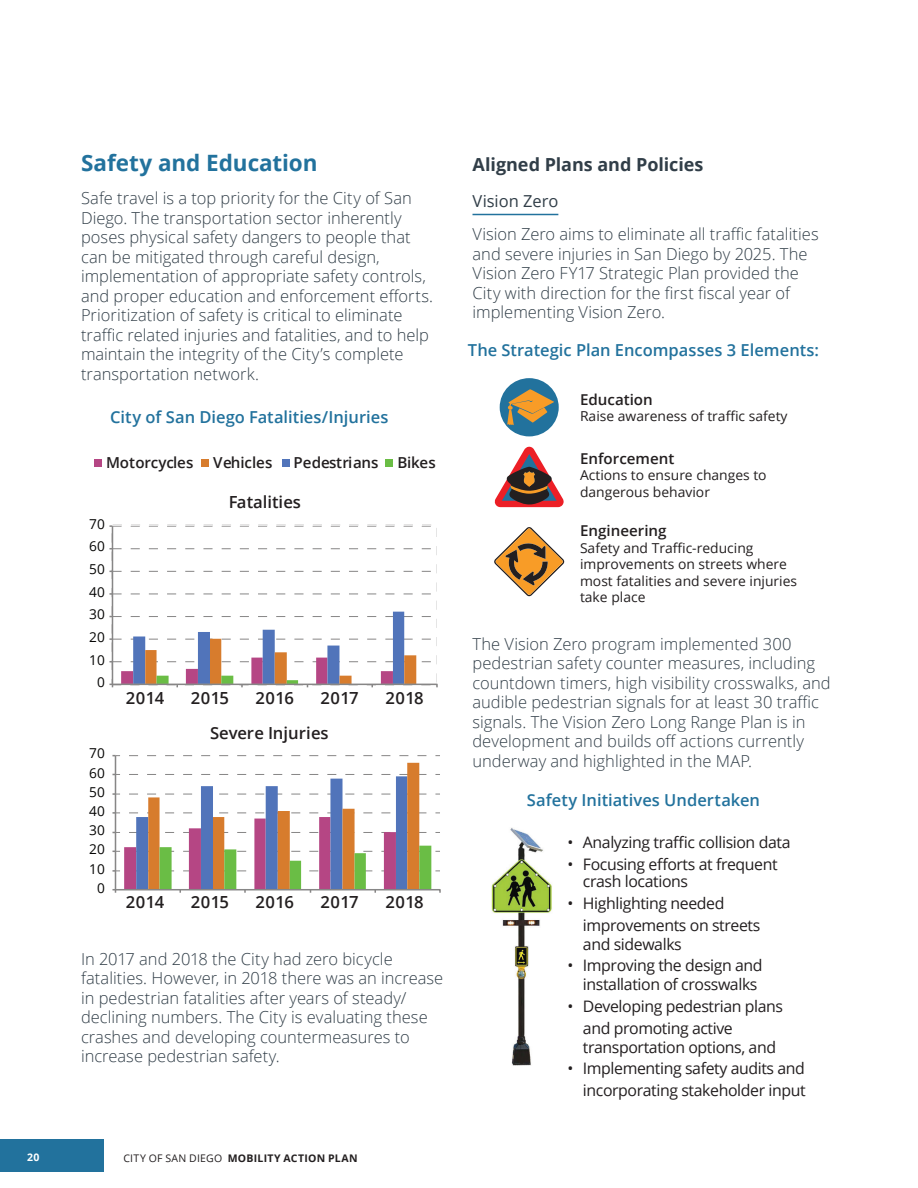
<style>
.page{position:relative;width:918px;height:1188px;background:#fff}
.page>*{position:absolute;margin:0;border:0;box-sizing:border-box;transform-origin:0 0}
.HEADING_1{font:700 22.5px "Open Sans";color:#22729d}
.HEADING_1-2{font:700 18px "Open Sans";letter-spacing:-.005em;color:#313e48}
.t1{font:600 16.65px "Open Sans";letter-spacing:.005em;color:#231f20}
.Body_Text{font:300 16.5px/19.5px "Open Sans";color:#313e48}
.HEADING_1-3{font:600 16.5px "Open Sans";color:#22729d}
.HEADING_3{font:16.5px "Open Sans";letter-spacing:-.005em;color:#313e48}
.t2{font:15.9px/21.6px "Open Sans";letter-spacing:-.025em;color:#231f20}
.t3{font:600 15.15px "Open Sans";letter-spacing:-.01em;color:#231f20}
.t4{font:600 15px "Open Sans";color:#231f20}
.t5{font:13.65px/16.5px "Open Sans";color:#231f20}
.t6{font:13.65px "Open Sans";letter-spacing:.03em;color:#050504}
.t7{font:700 10.5px "Open Sans";letter-spacing:.025em;color:#231f20}
.Page_Number_Left_A_B{font:700 10.5px "Open Sans";color:#fff}
.s1{font-weight:400}
</style>
<div class="page">
<div style="left:0;top:1139px;width:104px;height:33px;background:#22729d"></div>
<hr style="left:472px;top:214px;width:86px;height:1px;background:#22729d">
<div style="left:500px;top:378px;width:59px;height:58px;background:#22729d;border-radius:50%"></div>
<svg style="left:507px;top:389px;width:47px;height:36px"></svg>
<svg style="left:495px;top:447px;width:69px;height:60px"></svg>
<svg style="left:494px;top:527px;width:71px;height:70px"></svg>
<img style="left:491px;top:828px;width:61px;height:237px">
<hr style="left:112px;top:526px;width:1px;height:158px;background:#878686">
<svg style="left:109px;top:525px;width:322px;height:2px"></svg>
<svg style="left:109px;top:548px;width:328px;height:2px"></svg>
<svg style="left:109px;top:571px;width:328px;height:1px"></svg>
<svg style="left:109px;top:593px;width:322px;height:2px"></svg>
<svg style="left:109px;top:612px;width:329px;height:76px"></svg>
<svg style="left:129px;top:755px;width:311px;height:1px"></svg>
<hr style="left:115px;top:756px;width:1px;height:134px;background:#878686">
<svg style="left:112px;top:763px;width:329px;height:130px"></svg>
<div style="left:94px;top:459px;width:8px;height:8px;background:#b54684"></div>
<div style="left:201px;top:459px;width:8px;height:8px;background:#d77c2d"></div>
<div style="left:282px;top:459px;width:7px;height:8px;background:#5174ba"></div>
<div style="left:385px;top:459px;width:8px;height:8px;background:#6abd45"></div>
<p class="HEADING_1" style="left:81px;top:147px;width:238px">Safety and Education</p>
<p class="Body_Text" style="left:81px;top:188px;width:354px">Safe travel is a top priority for the City of San Diego. The transportation sector inherently poses physical safety dangers to people that can be mitigated through careful design, implementation of appropriate safety controls, and proper education and enforcement efforts.<br>Prioritization of safety is critical to eliminate traffic related injuries and fatalities, and to help maintain the integrity of the City’s complete transportation network.</p>
<p class="HEADING_1-3" style="left:110px;top:406px;width:280px">City of San Diego Fatalities/Injuries</p>
<p class="t3" style="left:106px;top:452px;width:89px">Motorcycles</p>
<p class="t3" style="left:213px;top:452px;width:61px">Vehicles</p>
<p class="t3" style="left:294px;top:452px;width:86px">Pedestrians</p>
<p class="t3" style="left:397px;top:452px;width:40px">Bikes</p>
<p class="t6" style="left:89px;top:514px;width:18px">70</p>
<p class="t6" style="left:89px;top:537px;width:18px">60</p>
<p class="t6" style="left:89px;top:560px;width:18px">50</p>
<p class="t6" style="left:89px;top:582px;width:18px">40</p>
<p class="t6" style="left:89px;top:605px;width:18px">30</p>
<p class="t6" style="left:89px;top:628px;width:18px">20</p>
<p class="t6" style="left:89px;top:650px;width:18px">10</p>
<p class="t6" style="left:97px;top:673px;width:9px">0</p>
<p class="t6" style="left:89px;top:744px;width:18px">70</p>
<p class="t6" style="left:89px;top:763px;width:18px">60</p>
<p class="t6" style="left:89px;top:783px;width:18px">50</p>
<p class="t6" style="left:89px;top:802px;width:18px">40</p>
<p class="t6" style="left:89px;top:821px;width:18px">30</p>
<p class="t6" style="left:89px;top:840px;width:18px">20</p>
<p class="t6" style="left:89px;top:859px;width:18px">10</p>
<p class="t6" style="left:97px;top:879px;width:9px">0</p>
<p class="t1" style="left:229px;top:490px;width:74px">Fatalities</p>
<p class="t1" style="left:126px;top:686px;width:40px">2014</p>
<p class="t1" style="left:191px;top:686px;width:40px">2015</p>
<p class="t1" style="left:256px;top:686px;width:40px">2016</p>
<p class="t1" style="left:320px;top:686px;width:40px">2017</p>
<p class="t1" style="left:385px;top:686px;width:40px">2018</p>
<p class="t1" style="left:210px;top:722px;width:120px">Severe Injuries</p>
<p class="t1" style="left:126px;top:891px;width:40px">2014</p>
<p class="t1" style="left:191px;top:891px;width:40px">2015</p>
<p class="t1" style="left:256px;top:891px;width:40px">2016</p>
<p class="t1" style="left:320px;top:891px;width:40px">2017</p>
<p class="t1" style="left:385px;top:891px;width:40px">2018</p>
<p class="Body_Text" style="left:81px;top:948px;width:364px">In 2017 and 2018 the City had zero bicycle fatalities. However, in 2018 there was an increase in pedestrian fatalities after years of steady/ declining numbers. The City is evaluating these crashes and developing countermeasures to increase pedestrian safety.</p>
<p class="Page_Number_Left_A_B" style="left:27px;top:1150px;width:14px">20</p>
<p class="t7" style="left:123px;top:1150px;width:236px"><span class="s1">CITY OF SAN DIEGO</span> MOBILITY ACTION PLAN</p>
<p class="HEADING_1-2" style="left:472px;top:152px;width:233px">Aligned Plans and Policies</p>
<p class="HEADING_3" style="left:472px;top:190px;width:87px">Vision Zero</p>
<p class="Body_Text" style="left:472px;top:224px;width:348px">Vision Zero aims to eliminate all traffic fatalities and severe injuries in San Diego by 2025. The Vision Zero FY17 Strategic Plan provided the City with direction for the first fiscal year of implementing Vision Zero.</p>
<p class="HEADING_1-3" style="left:468px;top:338px;width:353px">The Strategic Plan Encompasses 3 Elements:</p>
<p class="t4" style="left:580px;top:389px;width:74px">Education</p>
<p class="t5" style="left:580px;top:408px;width:209px">Raise awareness of traffic safety</p>
<p class="t4" style="left:580px;top:448px;width:96px">Enforcement</p>
<p class="t5" style="left:580px;top:467px;width:188px">Actions to ensure changes to dangerous behavior</p>
<p class="t4" style="left:580px;top:521px;width:88px">Engineering</p>
<p class="t5" style="left:580px;top:539px;width:219px">Safety and Traffic-reducing improvements on streets where most fatalities and severe injuries take place</p>
<p class="Body_Text" style="left:472px;top:633px;width:360px">The Vision Zero program implemented 300 pedestrian safety counter measures, including countdown timers, high visibility crosswalks, and audible pedestrian signals for at least 30 traffic signals. The Vision Zero Long Range Plan is in development and builds off actions currently underway and highlighted in the MAP.</p>
<p class="HEADING_1-3" style="left:527px;top:788px;width:235px">Safety Initiatives Undertaken</p>
<p class="t2" style="left:568px;top:832px;width:224px">• Analyzing traffic collision data</p>
<p class="t2" style="left:583px;top:855px;width:196px;line-height:17.2px;text-indent:-15px">• Focusing efforts at frequent crash locations</p>
<p class="t2" style="left:583px;top:892px;width:179px;text-indent:-15px">• Highlighting needed improvements on streets</p>
<p class="t2" style="left:583px;top:933px;width:100px">and sidewalks</p>
<p class="t2" style="left:583px;top:956px;width:181px;line-height:19px;text-indent:-15px">• Improving the design and installation of crosswalks</p>
<p class="t2" style="left:583px;top:995px;width:202px;text-indent:-15px">• Developing pedestrian plans and promoting active</p>
<p class="t2" style="left:583px;top:1036px;width:195px">transportation options, and</p>
<p class="t2" style="left:568px;top:1057px;width:240px;text-align:right">• Implementing safety audits and incorporating stakeholder input</p>
</div>
